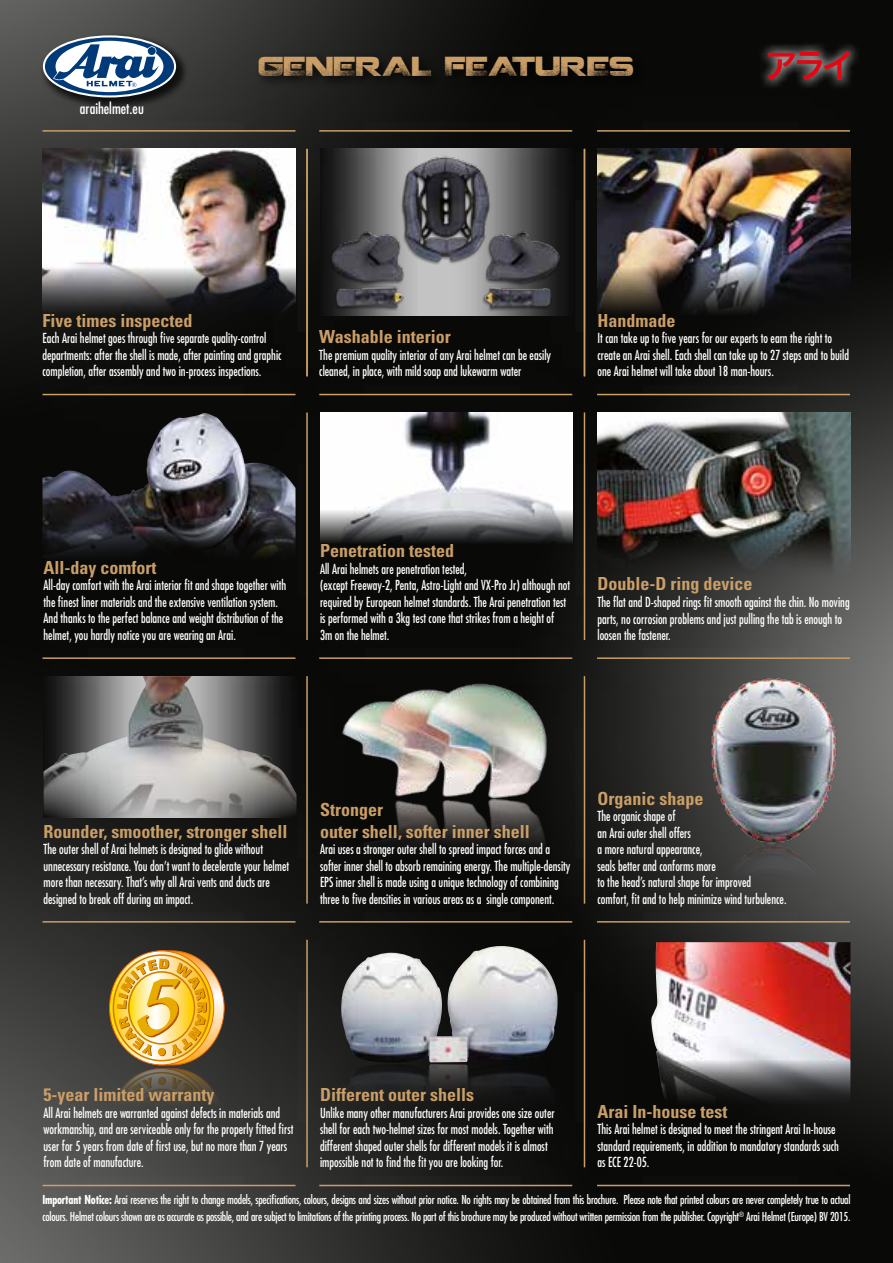
<style>
.page{position:relative;width:893px;height:1263px;background:#fff}
.page>*{position:absolute;margin:0;border:0;box-sizing:border-box;transform-origin:0 0}
.t1{font:27px "Coalition";color:#ca9e67}
.t2{font:700 condensed 18px/21.6px "Univers";color:#ca9e67}
.t3{font:condensed 15px "Futura";color:#fff}
.t4{font:condensed 13.5px/16.5px "Futura";color:#fff;scale:.91 1}
.t5{font:condensed 12px/16.5px "Futura";letter-spacing:-.02em;color:#fff;scale:.96 1}
.s1{font-weight:700}
</style>
<div class="page">
<img style="left:0;top:0;width:893px;height:1263px">
<div style="left:757px;top:40px;width:104px;height:52px;background:#fff;opacity:.75"></div>
<svg style="left:768px;top:51px;width:82px;height:21px;background:#823a3d"></svg>
<img style="left:365px;top:980px;width:161px;height:143px">
<img style="left:650px;top:980px;width:200px;height:128px">
<img style="left:365px;top:1064px;width:161px;height:45px">
<img style="left:109px;top:980px;width:115px;height:129px">
<div style="left:158px;top:1077px;width:7px;height:8px;background:#64522c;border-radius:50%"></div>
<img style="left:643px;top:716px;width:207px;height:147px">
<img style="left:43px;top:189px;width:206px;height:127px">
<img style="left:643px;top:453px;width:207px;height:126px">
<img style="left:43px;top:453px;width:206px;height:111px">
<img style="left:365px;top:453px;width:161px;height:115px">
<img style="left:365px;top:716px;width:161px;height:82px">
<img style="left:643px;top:189px;width:207px;height:126px">
<img style="left:365px;top:798px;width:161px;height:65px">
<img style="left:365px;top:189px;width:161px;height:126px">
<img style="left:44px;top:716px;width:205px;height:100px">
<div style="left:526px;top:111px;width:117px;height:303px;background:#fff;opacity:.75"></div>
<hr style="left:584px;top:149px;width:1px;height:227px;background:#ca9e67">
<div style="left:249px;top:111px;width:116px;height:303px;background:#fff;opacity:.75"></div>
<hr style="left:306px;top:149px;width:2px;height:227px;background:#ca9e67">
<div style="left:526px;top:375px;width:117px;height:303px;background:#fff;opacity:.75"></div>
<hr style="left:584px;top:412px;width:1px;height:228px;background:#ca9e67">
<div style="left:249px;top:375px;width:116px;height:303px;background:#fff;opacity:.75"></div>
<hr style="left:306px;top:412px;width:2px;height:228px;background:#ca9e67">
<div style="left:526px;top:638px;width:117px;height:303px;background:#fff;opacity:.75"></div>
<hr style="left:584px;top:676px;width:1px;height:228px;background:#ca9e67">
<div style="left:249px;top:638px;width:116px;height:303px;background:#fff;opacity:.75"></div>
<hr style="left:306px;top:676px;width:2px;height:228px;background:#ca9e67">
<div style="left:526px;top:902px;width:117px;height:303px;background:#fff;opacity:.75"></div>
<hr style="left:584px;top:940px;width:1px;height:227px;background:#ca9e67">
<div style="left:249px;top:902px;width:116px;height:303px;background:#fff;opacity:.75"></div>
<hr style="left:306px;top:940px;width:2px;height:227px;background:#ca9e67">
<div style="left:5px;top:336px;width:328px;height:117px;background:#fff;opacity:.75"></div>
<hr style="left:43px;top:394px;width:252px;height:1px;background:#ca9e67">
<div style="left:5px;top:72px;width:328px;height:117px;background:#fff;opacity:.75"></div>
<hr style="left:43px;top:130px;width:252px;height:2px;background:#ca9e67">
<div style="left:5px;top:600px;width:328px;height:116px;background:#fff;opacity:.75"></div>
<hr style="left:43px;top:657px;width:252px;height:2px;background:#ca9e67">
<div style="left:5px;top:863px;width:328px;height:117px;background:#fff;opacity:.75"></div>
<hr style="left:43px;top:921px;width:252px;height:1px;background:#ca9e67">
<div style="left:5px;top:1127px;width:328px;height:117px;background:#fff;opacity:.75"></div>
<hr style="left:43px;top:1185px;width:252px;height:1px;background:#ca9e67">
<div style="left:282px;top:336px;width:328px;height:117px;background:#fff;opacity:.75"></div>
<hr style="left:319px;top:394px;width:253px;height:1px;background:#ca9e67">
<div style="left:282px;top:72px;width:328px;height:117px;background:#fff;opacity:.75"></div>
<hr style="left:319px;top:130px;width:253px;height:2px;background:#ca9e67">
<div style="left:282px;top:600px;width:328px;height:116px;background:#fff;opacity:.75"></div>
<hr style="left:319px;top:657px;width:253px;height:2px;background:#ca9e67">
<div style="left:282px;top:863px;width:328px;height:117px;background:#fff;opacity:.75"></div>
<hr style="left:319px;top:921px;width:253px;height:1px;background:#ca9e67">
<div style="left:282px;top:1127px;width:328px;height:117px;background:#fff;opacity:.75"></div>
<hr style="left:319px;top:1185px;width:253px;height:1px;background:#ca9e67">
<div style="left:559px;top:336px;width:329px;height:117px;background:#fff;opacity:.75"></div>
<hr style="left:597px;top:394px;width:253px;height:1px;background:#ca9e67">
<div style="left:559px;top:72px;width:329px;height:117px;background:#fff;opacity:.75"></div>
<hr style="left:597px;top:130px;width:253px;height:2px;background:#ca9e67">
<div style="left:559px;top:600px;width:329px;height:116px;background:#fff;opacity:.75"></div>
<hr style="left:597px;top:657px;width:253px;height:2px;background:#ca9e67">
<div style="left:559px;top:863px;width:329px;height:117px;background:#fff;opacity:.75"></div>
<hr style="left:597px;top:921px;width:253px;height:1px;background:#ca9e67">
<div style="left:559px;top:1127px;width:329px;height:117px;background:#0a0a09"></div>
<hr style="left:597px;top:1185px;width:253px;height:1px;background:#ca9e67">
<div style="left:254px;top:52px;width:392px;height:37px;background:#000;opacity:.75"></div>
<div style="left:39px;top:31px;width:150px;height:79px;background:#000;opacity:.75"></div>
<svg style="left:43px;top:35px;width:133px;height:62px"></svg>
<p class="t3" style="left:80px;top:99px;width:65px">araihelmet.eu</p>
<h1 class="t1" style="left:259px;top:56px;width:377px">GENERAL FEATURES</h1>
<h2 class="t2" style="left:43px;top:310px;width:151px">Five times inspected</h2>
<p class="t4" style="left:43px;top:330px;width:264px">Each Arai helmet goes through five separate quality-control departments: after the shell is made, after painting and graphic completion, after assembly and two in-process inspections.</p>
<h2 class="t2" style="left:319px;top:326px;width:133px">Washable interior</h2>
<p class="t4" style="left:319px;top:346px;width:256px">The premium quality interior of any Arai helmet can be easily cleaned, in place, with mild soap and lukewarm water</p>
<h2 class="t2" style="left:597px;top:310px;width:79px">Handmade</h2>
<p class="t4" style="left:597px;top:330px;width:278px">It can take up to five years for our experts to earn the right to create an Arai shell. Each shell can take up to 27 steps and to build one Arai helmet will take about 18 man-hours.</p>
<h2 class="t2" style="left:44px;top:557px;width:114px">All-day comfort</h2>
<p class="t4" style="left:44px;top:577px;width:268px">All-day comfort with the Arai interior fit and shape together with the finest liner materials and the extensive ventilation system.<br>And thanks to the perfect balance and weight distribution of the helmet, you hardly notice you are wearing an Arai.</p>
<h2 class="t2" style="left:320px;top:540px;width:136px">Penetration tested</h2>
<p class="t4" style="left:320px;top:561px;width:276px">All Arai helmets are penetration tested,<br>(except Freeway-2, Penta, Astro-Light and VX-Pro Jr) although not required by European helmet standards. The Arai penetration test is performed with a 3kg test cone that strikes from a height of<br>3m on the helmet.</p>
<h2 class="t2" style="left:597px;top:573px;width:156px">Double-D ring device</h2>
<p class="t4" style="left:597px;top:594px;width:279px">The flat and D-shaped rings fit smooth against the chin. No moving parts, no corrosion problems and just pulling the tab is enough to loosen the fastener.</p>
<h2 class="t2" style="left:44px;top:820px;width:245px">Rounder, smoother, stronger shell</h2>
<p class="t4" style="left:44px;top:841px;width:272px">The outer shell of Arai helmets is designed to glide without unnecessary resistance. You don’t want to decelerate your helmet more than necessary. That’s why all Arai vents and ducts are designed to break off during an impact.</p>
<h2 class="t2" style="left:320px;top:799px;width:211px">Stronger<br>outer shell, softer inner shell</h2>
<p class="t4" style="left:320px;top:841px;width:277px">Arai uses a stronger outer shell to spread impact forces and a softer inner shell to absorb remaining energy. The multiple-density EPS inner shell is made using a unique technology of combining three to five densities in various areas as a single component.</p>
<h2 class="t2" style="left:597px;top:787px;width:107px">Organic shape</h2>
<p class="t4" style="left:597px;top:808px;width:209px">The organic shape of<br>an Arai outer shell offers<br>a more natural appearance,<br>seals better and conforms more<br>to the head’s natural shape for improved<br>comfort, fit and to help minimize wind turbulence.</p>
<h2 class="t2" style="left:44px;top:1084px;width:172px">5-year limited warranty</h2>
<p class="t4" style="left:44px;top:1104px;width:276px">All Arai helmets are warranted against defects in materials and workmanship, and are serviceable only for the properly fitted first user for 5 years from date of first use, but no more than 7 years from date of manufacture.</p>
<h2 class="t2" style="left:320px;top:1084px;width:155px">Different outer shells</h2>
<p class="t4" style="left:320px;top:1104px;width:259px">Unlike many other manufacturers Arai provides one size outer shell for each two-helmet sizes for most models. Together with different shaped outer shells for different models it is almost impossible not to find the fit you are looking for.</p>
<h2 class="t2" style="left:597px;top:1100px;width:131px">Arai In-house test</h2>
<p class="t4" style="left:597px;top:1121px;width:267px">This Arai helmet is designed to meet the stringent Arai In-house standard requirements, in addition to mandatory standards such as ECE 22-05.</p>
<p class="t5" style="left:43px;top:1191px;width:843px"><span class="s1">Important Notice:</span> Arai reserves the right to change models, specifications, colours, designs and sizes without prior notice. No rights may be obtained from this brochure. Please note that printed colours are never completely true to actual colours. Helmet colours shown are as accurate as possible, and are subject to limitations of the printing process. No part of this brochure may be produced without written permission from the publisher. Copyright<sup>®</sup> Arai Helmet (Europe) BV 2015.</p>
</div>
